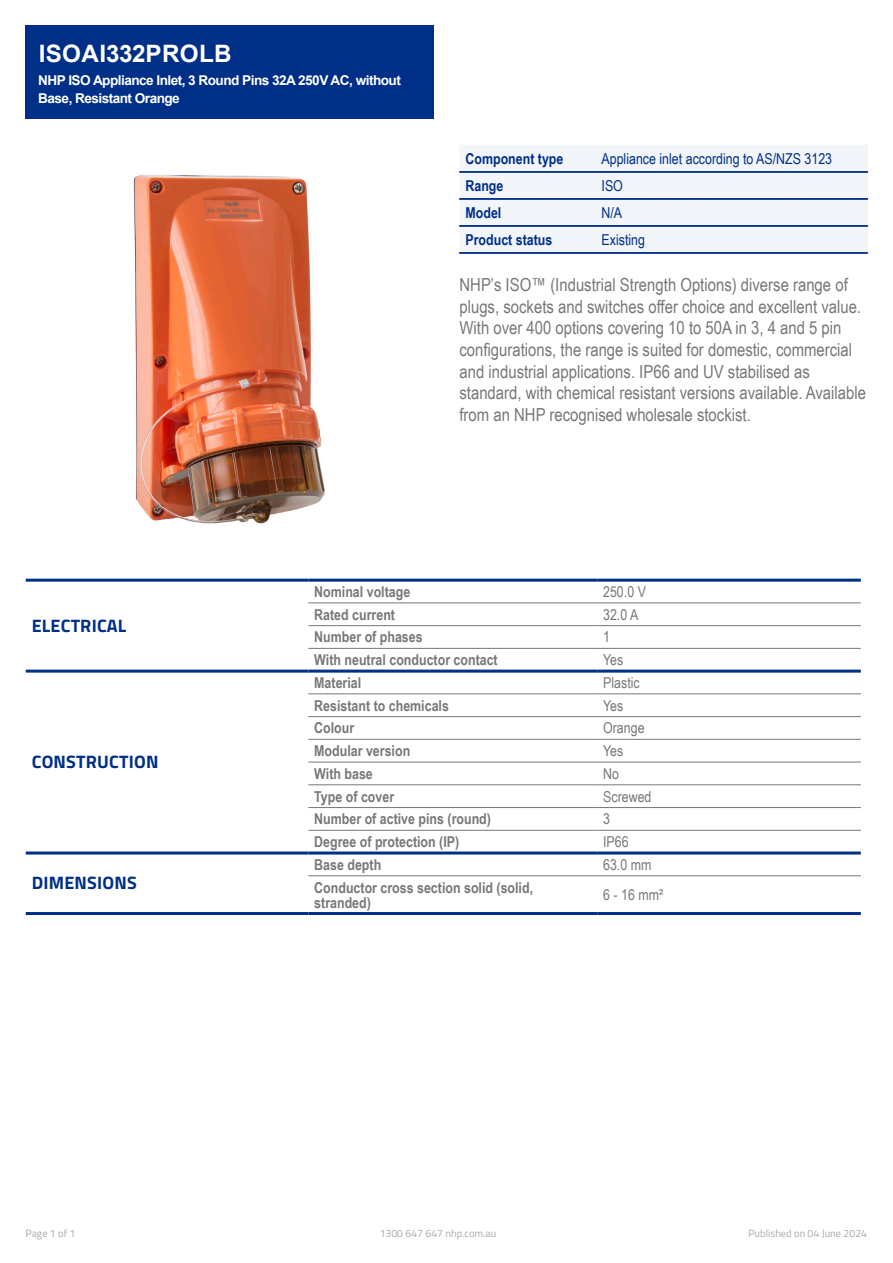
<style>
.page{position:relative;width:893px;height:1263px;background:#fff}
.page>*{position:absolute;margin:0;border:0;box-sizing:border-box;transform-origin:0 0}
.Item_Number{font:700 24px "Arial";letter-spacing:.015em;color:#fff}
.t1{font:18px/21.6px "Arial Narrow";color:#777876}
.t2{font:700 18px "Titillium";letter-spacing:.01em;color:#002f87}
.t3{font:700 15px/15px "Arial Narrow";color:#777876}
.t4{font:15px "Arial Narrow";color:#777876}
.t5{font:15px "Arial Narrow";color:#002f87}
.t6{font:700 15px "Arial Narrow";color:#002f87}
.Display_Name{font:700 13.5px/18px "Arial";letter-spacing:-.04em;color:#fff}
.t7{font:10.5px "Titillium";color:#a7a9ac}
</style>
<div class="page">
<div style="left:26px;top:26px;width:408px;height:93px;background:#002f87"></div>
<hr style="left:308px;top:603px;width:289px;height:1px;background:#777876">
<hr style="left:308px;top:625px;width:289px;height:1px;background:#777876">
<hr style="left:308px;top:648px;width:289px;height:1px;background:#777876">
<hr style="left:308px;top:694px;width:289px;height:1px;background:#777876">
<hr style="left:308px;top:716px;width:289px;height:1px;background:#777876">
<hr style="left:308px;top:739px;width:289px;height:1px;background:#777876">
<hr style="left:308px;top:762px;width:289px;height:1px;background:#777876">
<hr style="left:308px;top:784px;width:289px;height:1px;background:#777876">
<hr style="left:308px;top:807px;width:289px;height:1px;background:#777876">
<hr style="left:308px;top:830px;width:289px;height:1px;background:#777876">
<hr style="left:308px;top:875px;width:289px;height:1px;background:#777876">
<hr style="left:308px;top:670px;width:289px;height:3px;background:#002f87">
<hr style="left:597px;top:670px;width:264px;height:3px;background:#002f87">
<hr style="left:308px;top:851px;width:289px;height:3px;background:#002f87">
<hr style="left:597px;top:851px;width:264px;height:3px;background:#002f87">
<hr style="left:26px;top:670px;width:282px;height:3px;background:#002f87">
<hr style="left:26px;top:851px;width:282px;height:3px;background:#002f87">
<hr style="left:26px;top:579px;width:282px;height:3px;background:#002f87">
<hr style="left:308px;top:579px;width:289px;height:3px;background:#002f87">
<hr style="left:597px;top:579px;width:264px;height:3px;background:#002f87">
<hr style="left:26px;top:912px;width:282px;height:3px;background:#002f87">
<hr style="left:308px;top:912px;width:289px;height:3px;background:#002f87">
<hr style="left:597px;top:912px;width:264px;height:3px;background:#002f87">
<hr style="left:597px;top:603px;width:264px;height:1px;background:#777876">
<hr style="left:597px;top:625px;width:264px;height:1px;background:#777876">
<hr style="left:597px;top:648px;width:264px;height:1px;background:#777876">
<hr style="left:597px;top:694px;width:264px;height:1px;background:#777876">
<hr style="left:597px;top:716px;width:264px;height:1px;background:#777876">
<hr style="left:597px;top:739px;width:264px;height:1px;background:#777876">
<hr style="left:597px;top:762px;width:264px;height:1px;background:#777876">
<hr style="left:597px;top:784px;width:264px;height:1px;background:#777876">
<hr style="left:597px;top:807px;width:264px;height:1px;background:#777876">
<hr style="left:597px;top:830px;width:264px;height:1px;background:#777876">
<hr style="left:597px;top:875px;width:264px;height:1px;background:#777876">
<img style="left:133px;top:174px;width:192px;height:350px">
<svg style="left:459px;top:145px;width:409px;height:109px"></svg>
<p class="Item_Number" style="left:39px;top:37px;width:195px">ISOAI332PROLB</p>
<p class="Display_Name" style="left:38px;top:71px;width:364px">NHP ISO Appliance Inlet, 3 Round Pins 32A 250V AC, without<br>Base, Resistant Orange</p>
<p class="t6" style="left:465px;top:147px;width:99px">Component type</p>
<p class="t5" style="left:602px;top:147px;width:232px">Appliance inlet according to AS/NZS 3123</p>
<p class="t6" style="left:465px;top:174px;width:39px">Range</p>
<p class="t5" style="left:602px;top:174px;width:23px">ISO</p>
<p class="t6" style="left:465px;top:201px;width:37px">Model</p>
<p class="t5" style="left:602px;top:201px;width:22px">N/A</p>
<p class="t6" style="left:465px;top:228px;width:88px">Product status</p>
<p class="t5" style="left:602px;top:228px;width:45px">Existing</p>
<p class="t1" style="left:459px;top:273px;width:408px">NHP’s ISO™ (Industrial Strength Options) diverse range of plugs, sockets and switches offer choice and excellent value.<br>With over 400 options covering 10 to 50A in 3, 4 and 5 pin configurations, the range is suited for domestic, commercial and industrial applications. IP66 and UV stabilised as standard, with chemical resistant versions available. Available from an NHP recognised wholesale stockist.</p>
<p class="t2" style="left:32px;top:612px;width:96px">ELECTRICAL</p>
<p class="t2" style="left:32px;top:748px;width:128px">CONSTRUCTION</p>
<p class="t2" style="left:32px;top:869px;width:107px">DIMENSIONS</p>
<p class="t3" style="left:314px;top:583px;width:97px">Nominal voltage</p>
<p class="t4" style="left:603px;top:581px;width:44px">250.0 V</p>
<p class="t3" style="left:314px;top:606px;width:82px">Rated current</p>
<p class="t4" style="left:603px;top:603px;width:37px">32.0 A</p>
<p class="t3" style="left:314px;top:629px;width:110px">Number of phases</p>
<p class="t4" style="left:603px;top:626px;width:8px">1</p>
<p class="t3" style="left:314px;top:652px;width:185px">With neutral conductor contact</p>
<p class="t4" style="left:603px;top:649px;width:22px">Yes</p>
<p class="t3" style="left:314px;top:674px;width:48px">Material</p>
<p class="t4" style="left:603px;top:671px;width:38px">Plastic</p>
<p class="t3" style="left:314px;top:697px;width:136px">Resistant to chemicals</p>
<p class="t4" style="left:603px;top:694px;width:22px">Yes</p>
<p class="t3" style="left:314px;top:720px;width:42px">Colour</p>
<p class="t4" style="left:603px;top:717px;width:43px">Orange</p>
<p class="t3" style="left:314px;top:742px;width:97px">Modular version</p>
<p class="t4" style="left:603px;top:740px;width:22px">Yes</p>
<p class="t3" style="left:314px;top:765px;width:60px">With base</p>
<p class="t4" style="left:603px;top:762px;width:17px">No</p>
<p class="t3" style="left:314px;top:788px;width:81px">Type of cover</p>
<p class="t4" style="left:603px;top:785px;width:50px">Screwed</p>
<p class="t3" style="left:314px;top:811px;width:178px">Number of active pins (round)</p>
<p class="t4" style="left:603px;top:808px;width:8px">3</p>
<p class="t3" style="left:314px;top:833px;width:146px">Degree of protection (IP)</p>
<p class="t4" style="left:603px;top:831px;width:27px">IP66</p>
<p class="t3" style="left:314px;top:856px;width:68px">Base depth</p>
<p class="t4" style="left:603px;top:853px;width:50px">63.0 mm</p>
<p class="t3" style="left:314px;top:879px;width:220px">Conductor cross section solid (solid, stranded)</p>
<p class="t4" style="left:603px;top:884px;width:62px">6 - 16 mm²</p>
<p class="t7" style="left:26px;top:1226px;width:51px">Page 1 of 1</p>
<p class="t7" style="left:380px;top:1226px;width:118px">1300 647 647 nhp.com.au</p>
<p class="t7" style="left:748px;top:1226px;width:120px">Published on 04 June 2024</p>
</div>
